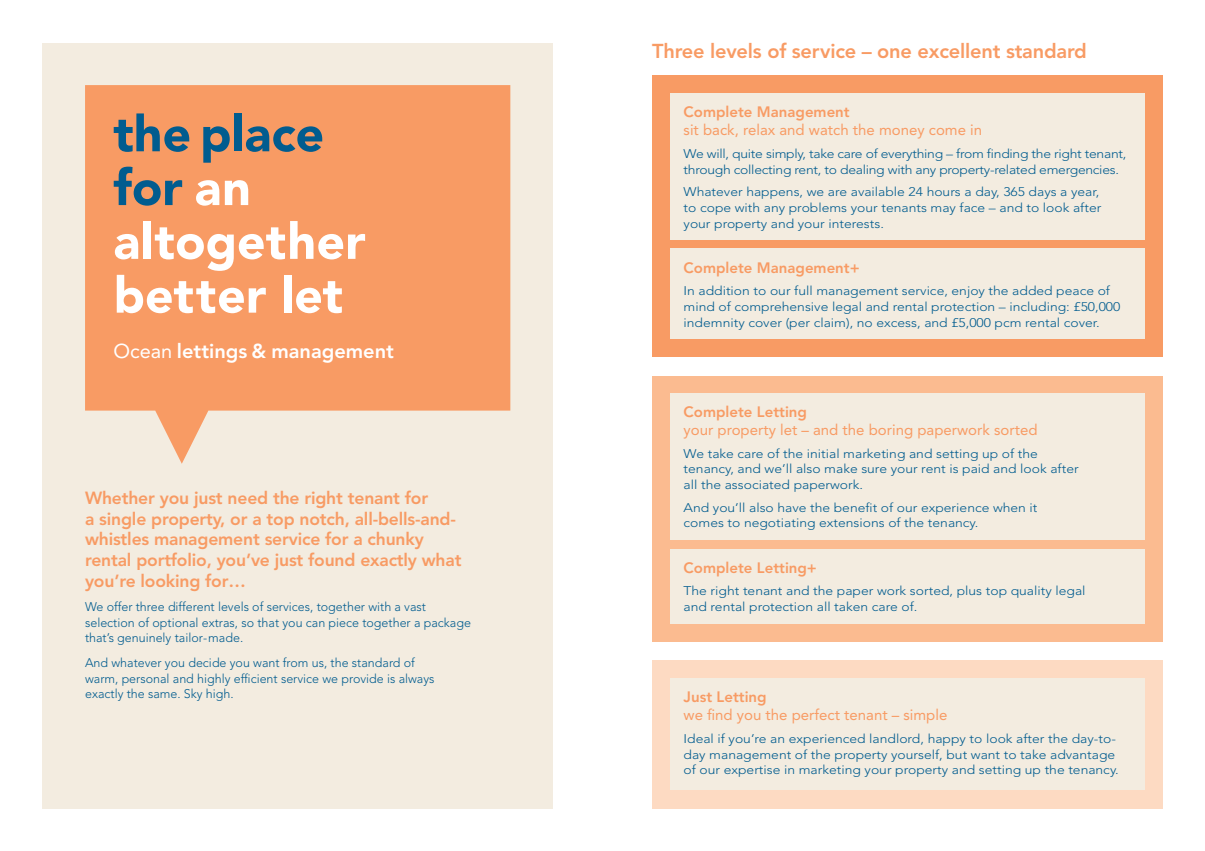
<style>
.page{position:relative;width:1205px;height:851px;background:#fff}
.page>*{position:absolute;margin:0;border:0;box-sizing:border-box;transform-origin:0 0}
.t1{font:900 50px/53.8px "Avenir LT Std";color:#fff}
.Body_Copy_10pt{font:800 20px "Avenir LT Std";letter-spacing:-.01em;color:#f89b64}
.t2{font:800 20px "Avenir LT Std";color:#fff}
.Introduction_Copy_16{font:800 17.5px/20.6px "Avenir LT Std";letter-spacing:-.01em;color:#f89b64}
.Body_Copy_10pt-2{font:15px/18.1px "Avenir LT Std";color:#f89b64}
.Body_Copy_10pt-3{font:800 15px "Avenir LT Std";color:#f89b64}
.Body_Copy_10pt-4{font:300 12.5px/15.6px "Avenir LT Std";color:#015c8f;scale:1.11 1}
.Body_Copy_10pt-5{font:300 12.5px/15.6px "Avenir LT Std";color:#015c8f}
.Body_Copy_10pt-6{font:300 12.5px/15.6px "Avenir LT Std";letter-spacing:-.02em;color:#015c8f;scale:1.11 1}
.s1{color:#015c8f}
.s2{font-weight:400}
.s3{font-weight:800}
</style>
<div class="page">
<div style="left:652px;top:660px;width:510px;height:148px;background:#fddac2"></div>
<div style="left:670px;top:678px;width:474px;height:112px;background:#f3ece0"></div>
<div style="left:652px;top:75px;width:510px;height:282px;background:#f89b64"></div>
<div style="left:670px;top:93px;width:474px;height:147px;background:#f3ece0"></div>
<div style="left:670px;top:249px;width:474px;height:90px;background:#f3ece0"></div>
<div style="left:652px;top:376px;width:510px;height:265px;background:#fbbb90"></div>
<div style="left:670px;top:393px;width:474px;height:147px;background:#f3ece0"></div>
<div style="left:670px;top:548px;width:474px;height:75px;background:#f3ece0"></div>
<div style="left:43px;top:43px;width:510px;height:765px;background:#f3ece0"></div>
<svg style="left:85px;top:85px;width:425px;height:378px;background:#f7a574"></svg>
<p class="t1" style="left:113px;top:107px;width:254px"><span class="s1">the place for</span> an altogether better let</p>
<p class="t2" style="left:113px;top:339px;width:282px"><span class="s2">Ocean</span> lettings &amp; management</p>
<p class="Introduction_Copy_16" style="left:85px;top:487px;width:378px">Whether you just need the right tenant for<br>a single property, or a top notch, all-bells-and&shy;whistles management service for a chunky rental portfolio, you’ve just found exactly what you’re looking for…</p>
<p class="Body_Copy_10pt-5" style="left:85px;top:599px;width:387px">We offer three different levels of services, together with a vast selection of optional extras, so that you can piece together a package that’s genuinely tailor-made.</p>
<p class="Body_Copy_10pt-5" style="left:85px;top:654px;width:351px">And whatever you decide you want from us, the standard of warm, personal and highly efficient service we provide is always exactly the same. Sky high.</p>
<p class="Body_Copy_10pt" style="left:652px;top:39px;width:436px">Three levels of service – one excellent standard</p>
<p class="Body_Copy_10pt-2" style="left:683px;top:103px;width:300px"><span class="s3">Complete Management<br></span>sit back, relax and watch the money come in</p>
<p class="Body_Copy_10pt-6" style="left:683px;top:146px;width:400px">We will, quite simply, take care of everything – from finding the right tenant, through collecting rent, to dealing with any property-related emergencies.</p>
<p class="Body_Copy_10pt-4" style="left:683px;top:184px;width:378px">Whatever happens, we are available 24 hours a day, 365 days a year, to cope with any problems your tenants may face – and to look after your property and your interests.</p>
<p class="Body_Copy_10pt-3" style="left:683px;top:258px;width:178px">Complete Management+</p>
<p class="Body_Copy_10pt-4" style="left:683px;top:283px;width:395px">In addition to our full management service, enjoy the added peace of mind of comprehensive legal and rental protection – including: £50,000 indemnity cover (per claim), no excess, and £5,000 pcm rental cover.</p>
<p class="Body_Copy_10pt-2" style="left:683px;top:403px;width:355px"><span class="s3">Complete Letting<br></span>your property let – and the boring paperwork sorted</p>
<p class="Body_Copy_10pt-4" style="left:683px;top:445px;width:357px">We take care of the initial marketing and setting up of the tenancy, and we’ll also make sure your rent is paid and look after all the associated paperwork.</p>
<p class="Body_Copy_10pt-4" style="left:683px;top:499px;width:320px">And you’ll also have the benefit of our experience when it comes to negotiating extensions of the tenancy.</p>
<p class="Body_Copy_10pt-3" style="left:683px;top:558px;width:135px">Complete Letting+</p>
<p class="Body_Copy_10pt-4" style="left:683px;top:583px;width:364px">The right tenant and the paper work sorted, plus top quality legal and rental protection all taken care of.</p>
<p class="Body_Copy_10pt-2" style="left:683px;top:688px;width:265px"><span class="s3">Just Letting<br></span>we find you the perfect tenant – simple</p>
<p class="Body_Copy_10pt-4" style="left:683px;top:731px;width:393px">Ideal if you’re an experienced landlord, happy to look after the day-to&shy;day management of the property yourself, but want to take advantage of our expertise in marketing your property and setting up the tenancy.</p>
</div>
